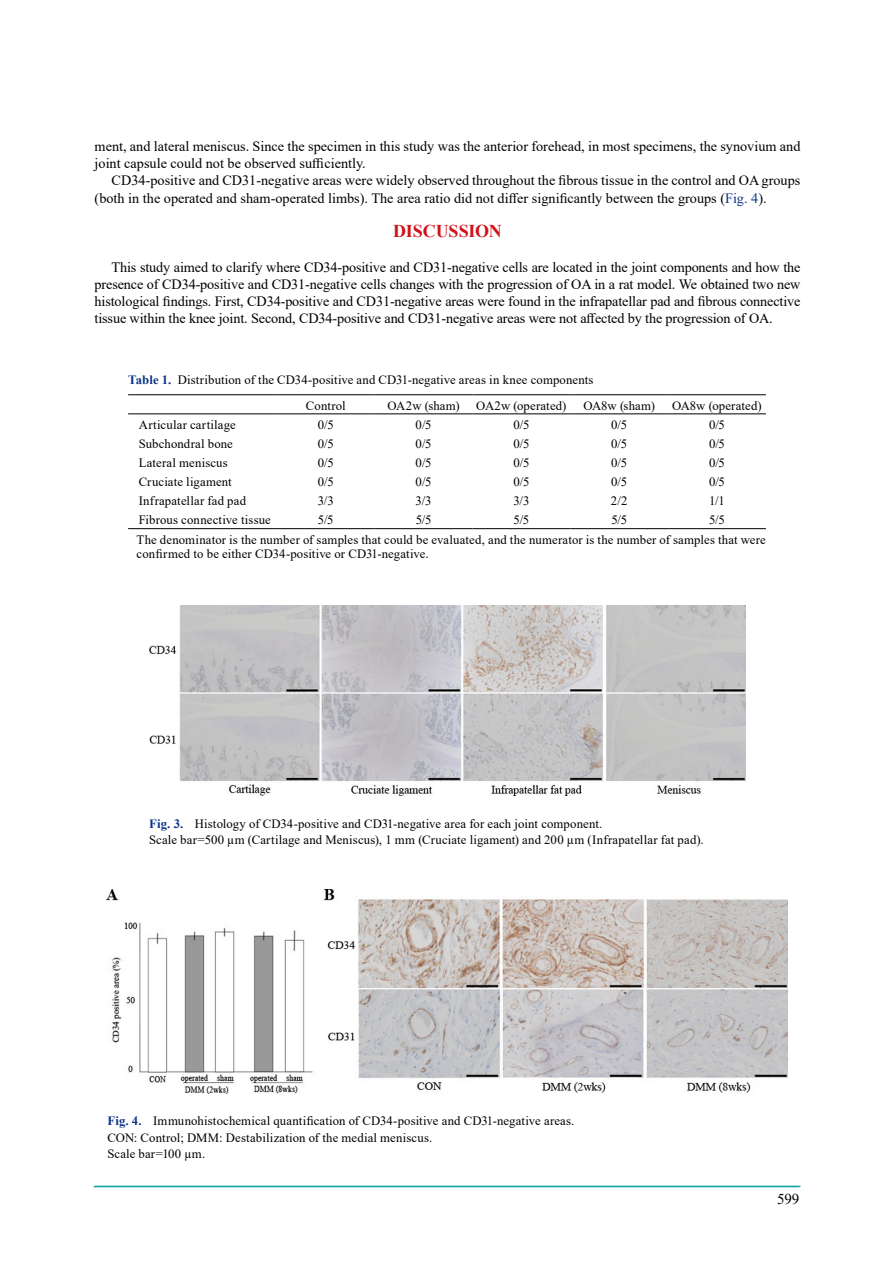
<style>
.page{position:relative;width:893px;height:1263px;background:#fff}
.page>*{position:absolute;margin:0;border:0;box-sizing:border-box;transform-origin:0 0}
.t1{font:700 18px "Times New Roman";letter-spacing:-.015em;color:#d0121b}
.t2{font:15px "Times New Roman";color:#000}
.t3{font:14.25px/17.2px "Times New Roman";color:#000}
.t4{font:12.75px/16.5px "Times New Roman";letter-spacing:.01em;color:#000}
.s1{color:#0c3388}
.s2{font-weight:700;color:#0c3388}
</style>
<div class="page">
<hr style="left:94px;top:1186px;width:705px;height:1px;background:#009fa1">
<hr style="left:95px;top:1186px;width:705px;height:1px;background:#009fa1">
<hr style="left:128px;top:394px;width:149px;height:1px;background:#000">
<hr style="left:277px;top:394px;width:98px;height:1px;background:#000">
<hr style="left:375px;top:394px;width:98px;height:1px;background:#000">
<hr style="left:472px;top:394px;width:98px;height:1px;background:#000">
<hr style="left:570px;top:394px;width:98px;height:1px;background:#000">
<hr style="left:668px;top:394px;width:98px;height:1px;background:#000">
<hr style="left:128px;top:414px;width:149px;height:1px;background:#000">
<hr style="left:277px;top:414px;width:98px;height:1px;background:#000">
<hr style="left:375px;top:414px;width:98px;height:1px;background:#000">
<hr style="left:472px;top:414px;width:98px;height:1px;background:#000">
<hr style="left:570px;top:414px;width:98px;height:1px;background:#000">
<hr style="left:668px;top:414px;width:98px;height:1px;background:#000">
<hr style="left:128px;top:528px;width:149px;height:1px;background:#000">
<hr style="left:277px;top:528px;width:98px;height:1px;background:#000">
<hr style="left:375px;top:528px;width:98px;height:1px;background:#000">
<hr style="left:472px;top:528px;width:98px;height:1px;background:#000">
<hr style="left:570px;top:528px;width:98px;height:1px;background:#000">
<hr style="left:668px;top:528px;width:98px;height:1px;background:#000">
<img style="left:149px;top:605px;width:596px;height:191px">
<img style="left:107px;top:890px;width:680px;height:203px">
<p class="t3" style="left:95px;top:137px;width:707px">ment, and lateral meniscus. Since the specimen in this study was the anterior forehead, in most specimens, the synovium and joint capsule could not be observed sufficiently.</p>
<p class="t3" style="left:95px;top:171px;width:707px;text-indent:17px">CD34-positive and CD31-negative areas were widely observed throughout the fibrous tissue in the control and OA groups (both in the operated and sham-operated limbs). The area ratio did not differ significantly between the groups (<span class="s1">Fig. 4</span>).</p>
<h1 class="t1" style="left:393px;top:218px;width:110px">DISCUSSION</h1>
<p class="t3" style="left:95px;top:258px;width:707px;text-align:justify;text-indent:17px">This study aimed to clarify where CD34-positive and CD31-negative cells are located in the joint components and how the presence of CD34-positive and CD31-negative cells changes with the progression of OA in a rat model. We obtained two new histological findings. First, CD34-positive and CD31-negative areas were found in the infrapatellar pad and fibrous connective tissue within the knee joint. Second, CD34-positive and CD31-negative areas were not affected by the progression of OA.</p>
<p class="t4" style="left:306px;top:366px;width:289px;line-height:25.8px;text-indent:-178px"><span class="s2">Table 1.</span> Distribution of the CD34-positive and CD31-negative areas in knee components<br>Control</p>
<p class="t4" style="left:388px;top:397px;width:74px">OA2w (sham)</p>
<p class="t4" style="left:476px;top:397px;width:92px">OA2w (operated)</p>
<p class="t4" style="left:584px;top:397px;width:73px">OA8w (sham)</p>
<p class="t4" style="left:672px;top:397px;width:91px">OA8w (operated)</p>
<p class="t4" style="left:139px;top:416px;width:99px">Articular cartilage</p>
<p class="t4" style="left:318px;top:416px;width:17px">0/5</p>
<p class="t4" style="left:416px;top:416px;width:17px">0/5</p>
<p class="t4" style="left:513px;top:416px;width:17px">0/5</p>
<p class="t4" style="left:611px;top:416px;width:17px">0/5</p>
<p class="t4" style="left:709px;top:416px;width:17px">0/5</p>
<p class="t4" style="left:139px;top:435px;width:96px">Subchondral bone</p>
<p class="t4" style="left:318px;top:435px;width:17px">0/5</p>
<p class="t4" style="left:416px;top:435px;width:17px">0/5</p>
<p class="t4" style="left:513px;top:435px;width:17px">0/5</p>
<p class="t4" style="left:611px;top:435px;width:17px">0/5</p>
<p class="t4" style="left:709px;top:435px;width:17px">0/5</p>
<p class="t4" style="left:139px;top:454px;width:91px">Lateral meniscus</p>
<p class="t4" style="left:318px;top:454px;width:17px">0/5</p>
<p class="t4" style="left:416px;top:454px;width:17px">0/5</p>
<p class="t4" style="left:513px;top:454px;width:17px">0/5</p>
<p class="t4" style="left:611px;top:454px;width:17px">0/5</p>
<p class="t4" style="left:709px;top:454px;width:17px">0/5</p>
<p class="t4" style="left:139px;top:473px;width:95px">Cruciate ligament</p>
<p class="t4" style="left:318px;top:473px;width:17px">0/5</p>
<p class="t4" style="left:416px;top:473px;width:17px">0/5</p>
<p class="t4" style="left:513px;top:473px;width:17px">0/5</p>
<p class="t4" style="left:611px;top:473px;width:17px">0/5</p>
<p class="t4" style="left:709px;top:473px;width:17px">0/5</p>
<p class="t4" style="left:139px;top:492px;width:109px">Infrapatellar fad pad</p>
<p class="t4" style="left:318px;top:492px;width:18px">3/3</p>
<p class="t4" style="left:416px;top:492px;width:18px">3/3</p>
<p class="t4" style="left:513px;top:492px;width:18px">3/3</p>
<p class="t4" style="left:611px;top:492px;width:18px">2/2</p>
<p class="t4" style="left:709px;top:492px;width:17px">1/1</p>
<p class="t4" style="left:139px;top:511px;width:134px">Fibrous connective tissue</p>
<p class="t4" style="left:318px;top:511px;width:17px">5/5</p>
<p class="t4" style="left:416px;top:511px;width:17px">5/5</p>
<p class="t4" style="left:513px;top:511px;width:17px">5/5</p>
<p class="t4" style="left:611px;top:511px;width:17px">5/5</p>
<p class="t4" style="left:137px;top:510px;width:631px;line-height:19.4px;text-indent:572px">5/5<br>The denominator is the number of samples that could be evaluated, and the numerator is the number of samples that were</p>
<p class="t4" style="left:137px;top:545px;width:294px">confirmed to be either CD34-positive or CD31-negative.</p>
<p class="t4" style="left:149px;top:815px;width:556px"><span class="s2">Fig. 3.</span> Histology of CD34-positive and CD31-negative area for each joint component.<br>Scale bar=500 µm (Cartilage and Meniscus), 1 mm (Cruciate ligament) and 200 µm (Infrapatellar fat pad).</p>
<p class="t4" style="left:107px;top:1112px;width:468px"><span class="s2">Fig. 4.</span> Immunohistochemical quantification of CD34-positive and CD31-negative areas.<br>CON: Control; DMM: Destabilization of the medial meniscus.<br>Scale bar=100 µm.</p>
<p class="t2" style="left:777px;top:1188px;width:24px">599</p>
</div>
